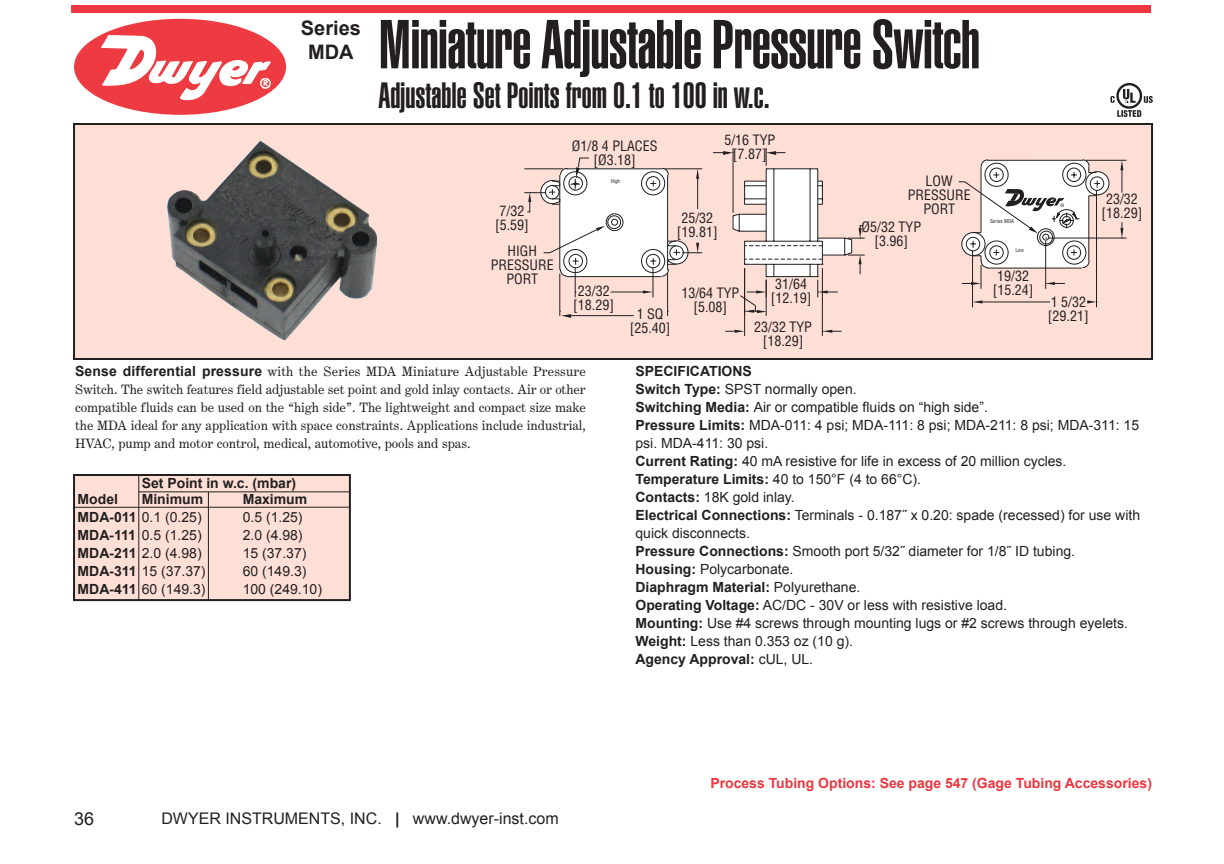
<style>
.page{position:relative;width:1224px;height:864px;background:#fff}
.page>*{position:absolute;margin:0;border:0;box-sizing:border-box;transform-origin:0 0}
.t1{font:900 extra-condensed 68px "Helvetica";letter-spacing:-.01em;color:#231f20}
.t2{font:900 extra-condensed 36px "Helvetica";color:#231f20}
.t3{font:700 20px/24px "Arial";color:#231f20;text-align:center}
.t4{font:18px "Arial";color:#231f20}
.t5{font:16px "Arial";color:#231f20}
.t6{font:14px/18px "Arial";color:#231f20}
.t7{font:14px/18px "Century Expanded T";color:#231f20;text-align:justify}
.t8{font:condensed 14px/14px "Helvetica";color:#231f20;text-align:center}
.t9{font:700 14px "Arial";color:#ee3640}
.t10{font:700 14px/16.4px "Arial";color:#231f20}
.t11{font:condensed 5.2px "Helvetica";color:#231f20}
.s1{font-family:"Arial";font-weight:700}
.s2{font-weight:700}
</style>
<div class="page">
<div style="left:71px;top:5px;width:1080px;height:8px;background:#ee3640"></div>
<div style="left:75px;top:125px;width:1076px;height:233px;background:#fddfd6"></div>
<div style="left:73px;top:123px;width:1080px;height:237px;border:2px solid #231f20"></div>
<div style="left:74px;top:19px;width:212px;height:96px;background:#ee3a41;border-radius:50%"></div>
<svg style="left:101px;top:35px;width:170px;height:66px"></svg>
<hr style="left:822px;top:268px;width:1px;height:68px;background:#231f20">
<hr style="left:744px;top:268px;width:1px;height:68px;background:#231f20">
<svg style="left:725px;top:330px;width:20px;height:3px"></svg>
<svg style="left:822px;top:330px;width:20px;height:3px"></svg>
<hr style="left:1049px;top:238px;width:78px;height:1px;background:#231f20">
<hr style="left:1086px;top:160px;width:41px;height:1px;background:#231f20">
<svg style="left:1120px;top:160px;width:3px;height:33px"></svg>
<svg style="left:1120px;top:222px;width:3px;height:17px"></svg>
<svg style="left:524px;top:148px;width:586px;height:170px"></svg>
<div style="left:74px;top:475px;width:276px;height:125px;background:#fddfd6"></div>
<div style="left:73px;top:474px;width:278px;height:127px;border:2px solid #231f20"></div>
<hr style="left:138px;top:475px;width:1px;height:126px;background:#231f20">
<hr style="left:75px;top:507px;width:274px;height:1px;background:#231f20">
<svg style="left:1110px;top:83px;width:43px;height:34px"></svg>
<img style="left:167px;top:141px;width:210px;height:200px">
<hr style="left:208px;top:492px;width:1px;height:108px;background:#231f20">
<hr style="left:139px;top:491px;width:210px;height:1px;background:#231f20">
<h3 class="t3" style="left:301px;top:16px;width:62px">Series<br>MDA</h3>
<h1 class="t1" style="left:378px;top:20px;width:603px">Miniature Adjustable Pressure Switch</h1>
<h2 class="t2" style="left:378px;top:83px;width:393px">Adjustable Set Points from 0.1 to 100 in w.c.</h2>
<p class="t8" style="left:495px;top:204px;width:35px">7/32 [5.59]</p>
<p class="t8" style="left:491px;top:244px;width:65px">HIGH<br>PRESSURE<br>PORT</p>
<p class="t8" style="left:572px;top:139px;width:87px">Ø1/8 4 PLACES [Ø3.18]</p>
<p class="t11" style="left:611px;top:178px;width:11px">High</p>
<p class="t8" style="left:724px;top:133px;width:52px">5/16 TYP [7.87]</p>
<p class="t8" style="left:677px;top:211px;width:42px">25/32 [19.81]</p>
<p class="t8" style="left:573px;top:285px;width:42px">23/32 [18.29]</p>
<p class="t8" style="left:630px;top:307px;width:42px">1 SQ [25.40]</p>
<p class="t8" style="left:681px;top:286px;width:59px">13/64 TYP [5.08]</p>
<p class="t8" style="left:771px;top:277px;width:42px">31/64 [12.19]</p>
<p class="t8" style="left:754px;top:320px;width:59px">23/32 TYP [18.29]</p>
<p class="t8" style="left:908px;top:174px;width:65px">LOW<br>PRESSURE<br>PORT</p>
<p class="t8" style="left:862px;top:220px;width:61px">Ø5/32 TYP [3.96]</p>
<p class="t11" style="left:990px;top:218px;width:26px">Series MDA</p>
<p class="t11" style="left:1015px;top:247px;width:10px">Low</p>
<p class="t8" style="left:993px;top:269px;width:42px">19/32 [15.24]</p>
<p class="t8" style="left:1102px;top:192px;width:42px">23/32 [18.29]</p>
<p class="t8" style="left:1048px;top:295px;width:42px;text-align:left">1 5/32 [29.21]</p>
<p class="t7" style="left:75px;top:362px;width:512px"><span class="s1">Sense differential pressure</span> with the Series MDA Miniature Adjustable Pressure Switch. The switch features field adjustable set point and gold inlay contacts. Air or other compatible fluids can be used on the “high side”. The lightweight and compact size make the MDA ideal for any application with space constraints. Applications include industrial, HVAC, pump and motor control, medical, automotive, pools and spas.</p>
<p class="t6" style="left:636px;top:362px;width:506px"><span class="s2">SPECIFICATIONS<br>Switch Type:</span> SPST normally open.<br><span class="s2">Switching Media:</span> Air or compatible fluids on “high side”.<br><span class="s2">Pressure Limits:</span> MDA-011: 4 psi; MDA-111: 8 psi; MDA-211: 8 psi; MDA-311: 15 psi. MDA-411: 30 psi.<br><span class="s2">Current Rating:</span> 40 mA resistive for life in excess of 20 million cycles.<br><span class="s2">Temperature Limits:</span> 40 to 150°F (4 to 66°C).<br><span class="s2">Contacts:</span> 18K gold inlay.<br><span class="s2">Electrical Connections:</span> Terminals - 0.187˝ x 0.20: spade (recessed) for use with quick disconnects.<br><span class="s2">Pressure Connections:</span> Smooth port 5/32˝ diameter for 1/8˝ ID tubing.<br><span class="s2">Housing:</span> Polycarbonate.<br><span class="s2">Diaphragm Material:</span> Polyurethane.<br><span class="s2">Operating Voltage:</span> AC/DC - 30V or less with resistive load.<br><span class="s2">Mounting:</span> Use #4 screws through mounting lugs or #2 screws through eyelets.<br><span class="s2">Weight:</span> Less than 0.353 oz (10 g).<br><span class="s2">Agency Approval:</span> cUL, UL.</p>
<p class="t10" style="left:142px;top:475px;width:156px">Set Point in w.c. (mbar)<br>Minimum</p>
<p class="t6" style="left:78px;top:491px;width:130px"><span class="s2">Model<br>MDA-011</span> 0.1 (0.25)<br><span class="s2">MDA-111</span> 0.5 (1.25)<br><span class="s2">MDA-211</span> 2.0 (4.98)<br><span class="s2">MDA-311</span> 15 (37.37)<br><span class="s2">MDA-411</span> 60 (149.3)</p>
<p class="t10" style="left:243px;top:491px;width:66px">Maximum</p>
<p class="t6" style="left:243px;top:509px;width:81px">0.5 (1.25)<br>2.0 (4.98)<br>15 (37.37)<br>60 (149.3)<br>100 (249.10)</p>
<p class="t4" style="left:74px;top:809px;width:22px">36</p>
<p class="t5" style="left:161px;top:809px;width:399px">DWYER INSTRUMENTS, INC. <span class="s2">|</span> www.dwyer-inst.com</p>
<p class="t9" style="left:710px;top:775px;width:443px">Process Tubing Options: See page 547 (Gage Tubing Accessories)</p>
</div>
